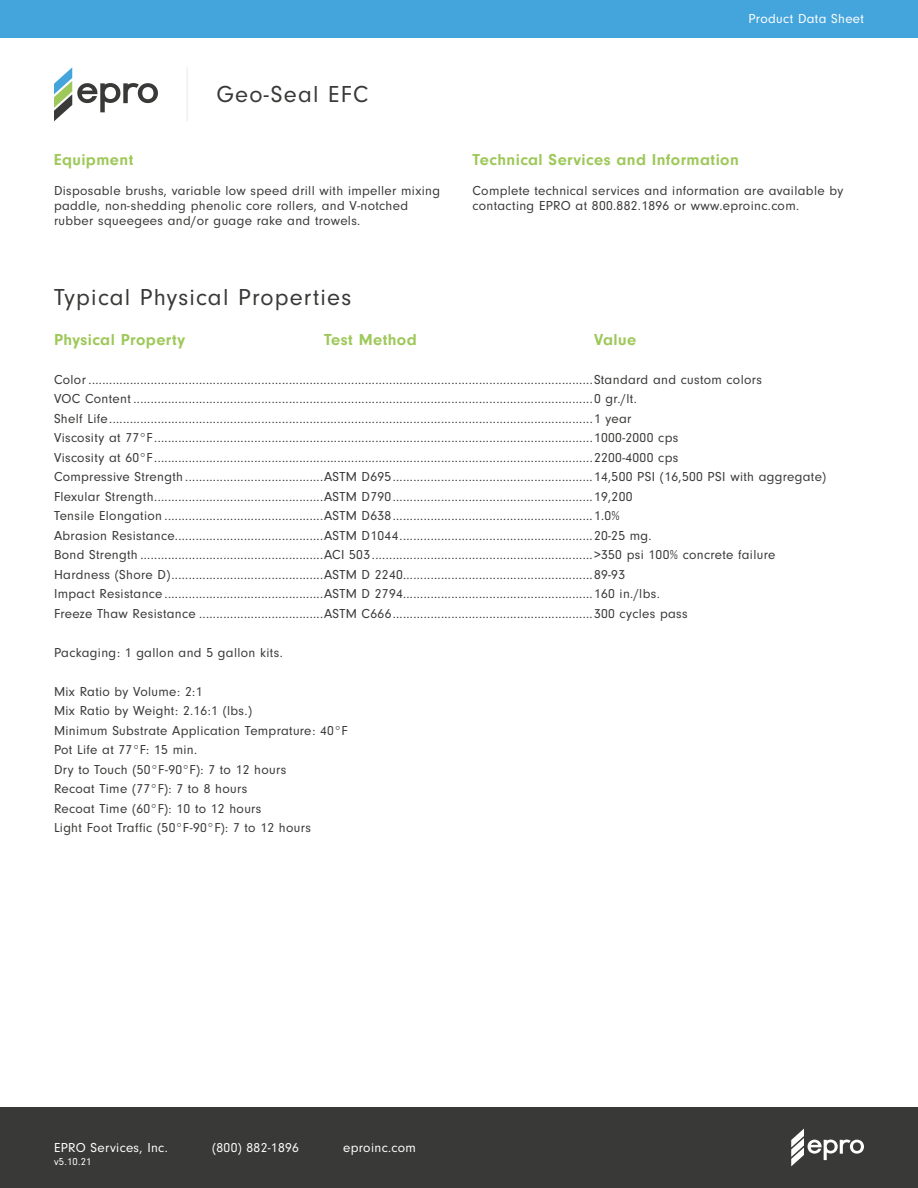
<style>
.page{position:relative;width:918px;height:1188px;background:#fff}
.page>*{position:absolute;margin:0;border:0;box-sizing:border-box;transform-origin:0 0}
.t1{font:24px "Neuzeit Gro";letter-spacing:.05em;color:#393938}
.t2{font:700 16.5px "Neuzeit Gro";letter-spacing:.025em;color:#9ec859}
.t3{font:13.5px/15px "Neuzeit Gro";letter-spacing:.025em;color:#393938}
.t4{font:13.5px "Neuzeit Gro";letter-spacing:.025em;color:#fff}
.t5{font:10.5px "Neuzeit Gro";color:#fff}
</style>
<div class="page">
<svg style="left:54px;top:67px;width:104px;height:54px"></svg>
<hr style="left:186px;top:67px;width:2px;height:54px;background:#eff0f0">
<div style="left:0;top:0;width:918px;height:38px;background:#44a5dc"></div>
<div style="left:0;top:1107px;width:918px;height:81px;background:#393938"></div>
<svg style="left:791px;top:1129px;width:73px;height:37px"></svg>
<h1 class="t1" style="left:216px;top:82px;width:153px">Geo-Seal EFC</h1>
<p class="t2" style="left:54px;top:150px;width:81px">Equipment</p>
<p class="t3" style="left:54px;top:183px;width:388px">Disposable brushs, variable low speed drill with impeller mixing paddle, non-shedding phenolic core rollers, and V-notched rubber squeegees and/or guage rake and trowels.</p>
<p class="t1" style="left:54px;top:284px;width:299px">Typical Physical Properties</p>
<p class="t4" style="left:748px;top:11px;width:117px">Product Data Sheet</p>
<p class="t2" style="left:472px;top:150px;width:268px">Technical Services and Information</p>
<p class="t3" style="left:472px;top:183px;width:372px">Complete technical services and information are available by contacting EPRO at 800.882.1896 or www.eproinc.com.</p>
<p class="t2" style="left:54px;top:330px;width:133px">Physical Property</p>
<p class="t2" style="left:324px;top:330px;width:94px">Test Method</p>
<p class="t2" style="left:594px;top:330px;width:44px">Value</p>
<p class="t3" style="left:54px;top:372px;width:710px">Color ..................................................................................................................................................Standard and custom colors</p>
<p class="t3" style="left:54px;top:392px;width:584px">VOC Content .....................................................................................................................................0 gr./lt.</p>
<p class="t3" style="left:54px;top:411px;width:579px">Shelf Life............................................................................................................................................1 year</p>
<p class="t3" style="left:54px;top:431px;width:626px">Viscosity at 77°F...............................................................................................................................1000-2000 cps</p>
<p class="t3" style="left:54px;top:450px;width:626px">Viscosity at 60°F...............................................................................................................................2200-4000 cps</p>
<p class="t3" style="left:54px;top:470px;width:774px">Compressive Strength ........................................ASTM D695..........................................................14,500 PSI (16,500 PSI with aggregate)</p>
<p class="t3" style="left:54px;top:489px;width:580px">Flexular Strength.................................................ASTM D790..........................................................19,200</p>
<p class="t3" style="left:54px;top:509px;width:567px">Tensile Elongation ..............................................ASTM D638..........................................................1.0%</p>
<p class="t3" style="left:54px;top:528px;width:599px">Abrasion Resistance...........................................ASTM D1044........................................................20-25 mg.</p>
<p class="t3" style="left:54px;top:548px;width:723px">Bond Strength .....................................................ACI 503................................................................&gt;350 psi 100% concrete failure</p>
<p class="t3" style="left:54px;top:567px;width:573px">Hardness (Shore D)............................................ASTM D 2240.......................................................89-93</p>
<p class="t3" style="left:54px;top:587px;width:607px">Impact Resistance ..............................................ASTM D 2794.......................................................160 in./lbs.</p>
<p class="t3" style="left:54px;top:606px;width:635px">Freeze Thaw Resistance ....................................ASTM C666..........................................................300 cycles pass</p>
<p class="t3" style="left:54px;top:645px;width:230px">Packaging: 1 gallon and 5 gallon kits.</p>
<p class="t3" style="left:54px;top:684px;width:150px">Mix Ratio by Volume: 2:1</p>
<p class="t3" style="left:54px;top:704px;width:200px">Mix Ratio by Weight: 2.16:1 (lbs.)</p>
<p class="t3" style="left:54px;top:723px;width:295px">Minimum Substrate Application Temprature: 40°F</p>
<p class="t3" style="left:54px;top:743px;width:145px">Pot Life at 77°F: 15 min.</p>
<p class="t3" style="left:54px;top:762px;width:234px">Dry to Touch (50°F-90°F): 7 to 12 hours</p>
<p class="t3" style="left:54px;top:782px;width:195px">Recoat Time (77°F): 7 to 8 hours</p>
<p class="t3" style="left:54px;top:801px;width:209px">Recoat Time (60°F): 10 to 12 hours</p>
<p class="t3" style="left:54px;top:821px;width:258px">Light Foot Traffic (50°F-90°F): 7 to 12 hours</p>
<p class="t4" style="left:54px;top:1140px;width:115px">EPRO Services, Inc.</p>
<p class="t4" style="left:212px;top:1140px;width:88px">(800) 882-1896</p>
<p class="t4" style="left:343px;top:1140px;width:74px">eproinc.com</p>
<p class="t5" style="left:54px;top:1155px;width:39px">v5.10.21</p>
</div>
